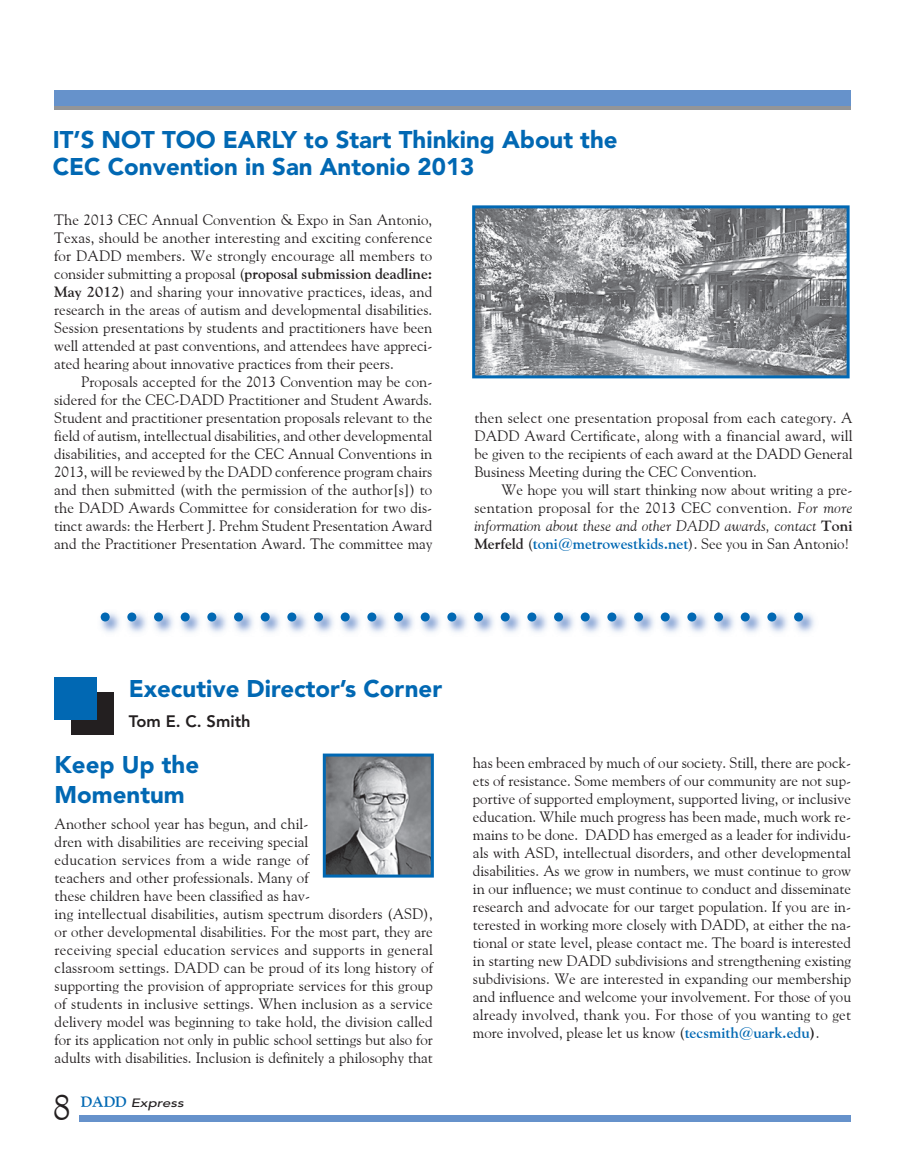
<style>
.page{position:relative;width:905px;height:1175px;background:#fff}
.page>*{position:absolute;margin:0;border:0;box-sizing:border-box;transform-origin:0 0}
.t1{font:36px "Goudy Old Style BT";color:#231f20}
.t2{font:900 24px/30px "Avenir";color:#0168b3}
.t3{font:800 16.5px "Avenir";color:#231f20}
.t4{font:15px/18px "Goudy Old Style BT";letter-spacing:.005em;color:#231f20;text-align:justify}
.t5{font:italic 500 12px "Avenir";color:#231f20;scale:1.25 1}
.s1{font-weight:700}
.s2{font-style:italic}
.s3{font-weight:700;color:#0168b3}
.s4{font-family:"Goudy Old Style BT";font-weight:700;font-style:normal;font-size:15px;color:#0168b3}
</style>
<div class="page">
<div style="left:79px;top:1115px;width:771px;height:6px;background:#6692cb"></div>
<svg style="left:54px;top:104px;width:797px;height:6px;background:#8994a2"></svg>
<div style="left:54px;top:90px;width:796px;height:15px;background:#6692cb"></div>
<div style="left:72px;top:691px;width:42px;height:43px;background:#231f20"></div>
<div style="left:54px;top:677px;width:42px;height:43px;background:#0168b3"></div>
<svg style="left:323px;top:753px;width:111px;height:124px;background:#818b95"></svg>
<svg style="left:472px;top:205px;width:377px;height:173px;background:#949aa0"></svg>
<img style="left:100px;top:612px;width:715px;height:21px">
<svg style="left:101px;top:612px;width:702px;height:9px"></svg>
<h2 class="t2" style="left:53px;top:128px;width:566px;line-height:27px">IT’S NOT TOO EARLY to Start Thinking About the<br>CEC Convention in San Antonio 2013</h2>
<p class="t4" style="left:54px;top:210px;width:380px">The 2013 CEC Annual Convention &amp; Expo in San Antonio, Texas, should be another interesting and exciting conference for DADD members. We strongly encourage all members to consider submitting a proposal (<span class="s1">proposal submission deadline:<br>May 2012</span>) and sharing your innovative practices, ideas, and research in the areas of autism and developmental disabilities.<br>Session presentations by students and practitioners have been well attended at past conventions, and attendees have appreci&shy;ated hearing about innovative practices from their peers.</p>
<p class="t4" style="left:54px;top:372px;width:380px;text-indent:27px">Proposals accepted for the 2013 Convention may be con&shy;sidered for the CEC-DADD Practitioner and Student Awards.<br>Student and practitioner presentation proposals relevant to the field of autism, intellectual disabilities, and other developmental disabilities, and accepted for the CEC Annual Conventions in 2013, will be reviewed by the DADD conference program chairs and then submitted (with the permission of the author[s]) to the DADD Awards Committee for consideration for two dis&shy;tinct awards: the Herbert J. Prehm Student Presentation Award and the Practitioner Presentation Award. The committee may</p>
<p class="t4" style="left:474px;top:408px;width:379px">then select one presentation proposal from each category. A DADD Award Certificate, along with a financial award, will be given to the recipients of each award at the DADD General Business Meeting during the CEC Convention.</p>
<p class="t4" style="left:474px;top:480px;width:380px;text-indent:27px">We hope you will start thinking now about writing a pre&shy;sentation proposal for the 2013 CEC convention. <span class="s2">For more information about these and other DADD awards, contact</span> <span class="s1">Toni Merfeld</span> (<span class="s3">toni@metrowestkids.net</span>). See you in San Antonio!</p>
<h2 class="t2" style="left:129px;top:675px;width:315px">Executive Director’s Corner</h2>
<p class="t3" style="left:129px;top:714px;width:123px">Tom E. C. Smith</p>
<h2 class="t2" style="left:55px;top:752px;width:146px">Keep Up the<br>Momentum</h2>
<p class="t4" style="left:55px;top:814px;width:380px;text-align:left">Another school year has begun, and chil-<br>dren with disabilities are receiving special<br>education services from a wide range of<br>teachers and other professionals. Many of<br>these children have been classified as hav-<br>ing intellectual disabilities, autism spectrum disorders (ASD), or other developmental disabilities. For the most part, they are receiving special education services and supports in general classroom settings. DADD can be proud of its long history of supporting the provision of appropriate services for this group of students in inclusive settings. When inclusion as a service delivery model was beginning to take hold, the division called for its application not only in public school settings but also for adults with disabilities. Inclusion is definitely a philosophy that</p>
<h1 class="t1" style="left:53px;top:1085px;width:19px">8</h1>
<p class="t5" style="left:81px;top:1097px;width:84px"><span class="s4">DADD</span> Express</p>
<p class="t4" style="left:473px;top:753px;width:380px">has been embraced by much of our society. Still, there are pock&shy;ets of resistance. Some members of our community are not sup&shy;portive of supported employment, supported living, or inclusive education. While much progress has been made, much work re&shy;mains to be done. DADD has emerged as a leader for individu&shy;als with ASD, intellectual disorders, and other developmental disabilities. As we grow in numbers, we must continue to grow in our influence; we must continue to conduct and disseminate research and advocate for our target population. If you are in&shy;terested in working more closely with DADD, at either the na&shy;tional or state level, please contact me. The board is interested in starting new DADD subdivisions and strengthening existing subdivisions. We are interested in expanding our membership and influence and welcome your involvement. For those of you already involved, thank you. For those of you wanting to get more involved, please let us know (<span class="s3">tecsmith@uark.edu</span><span class="s1">)</span>.</p>
</div>
